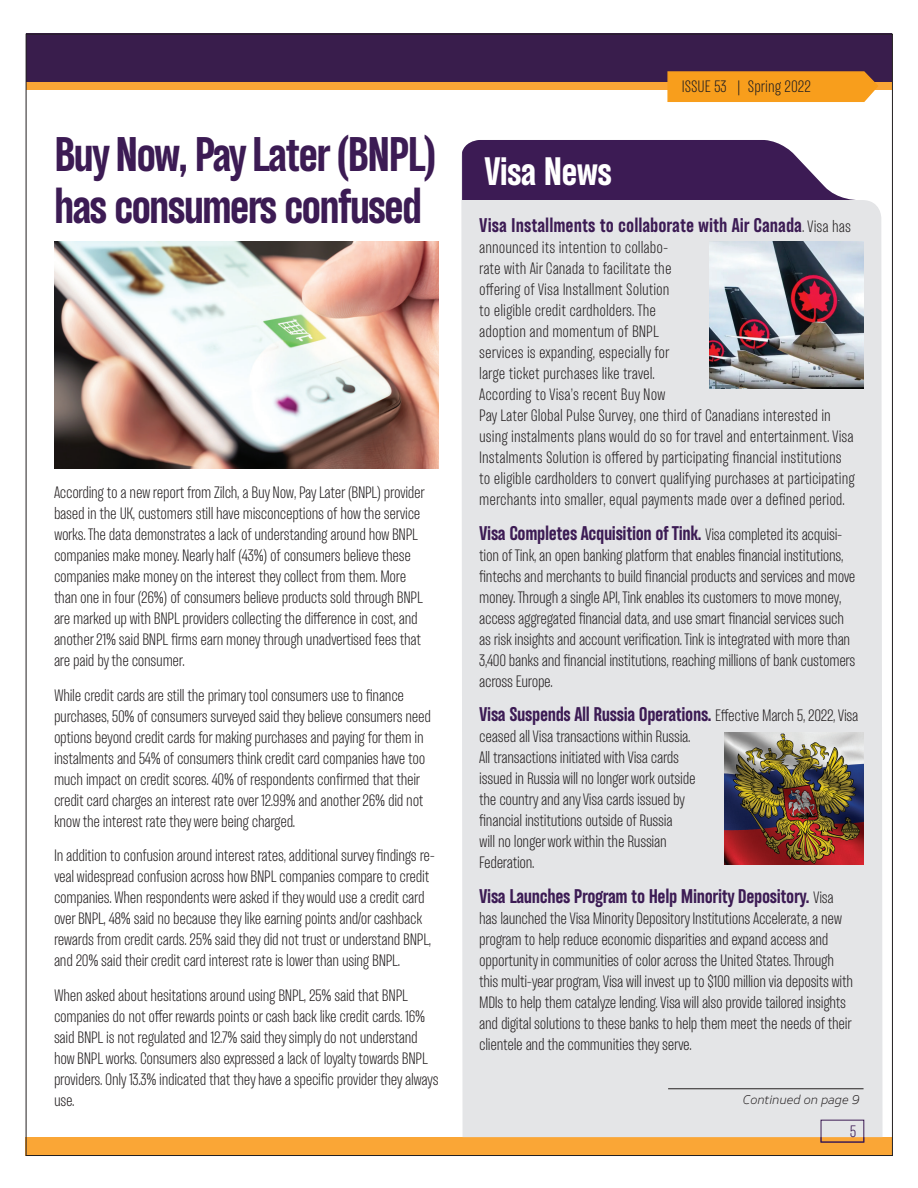
<style>
.page{position:relative;width:918px;height:1188px;background:#fff}
.page>*{position:absolute;margin:0;border:0;box-sizing:border-box;transform-origin:0 0}
.t1{font:700 44.1px/52.9px "TT Backwards Sans";letter-spacing:-.045em;color:#3c1b54}
.t2{font:700 36px "TT Backwards Sans";letter-spacing:-.025em;color:#fff}
.t3{font:700 18px "TT Backwards Sans";letter-spacing:-.02em;color:#3c1b54}
.t4{font:700 18px "TT Backwards Sans";color:#3c1b54}
.t5{font:300 15px/21px "TT Backwards Sans";letter-spacing:-.02em;color:#231f20}
.t6{font:300 15px/21px "TT Backwards Sans";color:#231f20}
.t7{font:300 15px "TT Backwards Sans";color:#3c1b54}
.t8{font:italic 300 12px "TT Severs";color:#231f20}
.s1{font-weight:300;font-size:15px;color:#231f20}
</style>
<div class="page">
<div style="left:26px;top:1137px;width:866px;height:19px;background:#faa636"></div>
<div style="left:26px;top:34px;width:866px;height:56px;background:#faa636"></div>
<div style="left:27px;top:33px;width:865px;height:49px;background:#391d4c"></div>
<div style="left:667px;top:71px;width:211px;height:31px;background:#f89e1c"></div>
<div style="left:461px;top:154px;width:422px;height:983px;background:#e4e5e7"></div>
<svg style="left:462px;top:140px;width:420px;height:60px;fill:#3c1b54"></svg>
<hr style="left:668px;top:1089px;width:196px;height:1px;background:#231f20">
<img style="left:710px;top:242px;width:154px;height:147px">
<img style="left:725px;top:732px;width:139px;height:133px">
<img style="left:54px;top:242px;width:385px;height:226px">
<h1 class="t1" style="left:54px;top:128px;width:385px">Buy Now, Pay Later (BNPL) has consumers confused</h1>
<p class="t5" style="left:54px;top:483px;width:372px">According to a new report from Zilch, a Buy Now, Pay Later (BNPL) provider based in the UK, customers still have misconceptions of how the service works. The data demonstrates a lack of understanding around how BNPL companies make money. Nearly half (43%) of consumers believe these companies make money on the interest they collect from them. More than one in four (26%) of consumers believe products sold through BNPL are marked up with BNPL providers collecting the difference in cost, and another 21% said BNPL firms earn money through unadvertised fees that are paid by the consumer.</p>
<p class="t5" style="left:54px;top:685px;width:379px">While credit cards are still the primary tool consumers use to finance purchases, 50% of consumers surveyed said they believe consumers need options beyond credit cards for making purchases and paying for them in instalments and 54% of consumers think credit card companies have too much impact on credit scores. 40% of respondents confirmed that their credit card charges an interest rate over 12.99% and another 26% did not know the interest rate they were being charged.</p>
<p class="t5" style="left:54px;top:846px;width:383px">In addition to confusion around interest rates, additional survey findings re&shy;veal widespread confusion across how BNPL companies compare to credit companies. When respondents were asked if they would use a credit card over BNPL, 48% said no because they like earning points and/or cashback rewards from credit cards. 25% said they did not trust or understand BNPL, and 20% said their credit card interest rate is lower than using BNPL.</p>
<p class="t5" style="left:54px;top:985px;width:386px">When asked about hesitations around using BNPL, 25% said that BNPL companies do not offer rewards points or cash back like credit cards. 16% said BNPL is not regulated and 12.7% said they simply do not understand how BNPL works. Consumers also expressed a lack of loyalty towards BNPL providers. Only 13.3% indicated that they have a specific provider they always use.</p>
<h2 class="t2" style="left:484px;top:148px;width:130px">Visa News</h2>
<p class="t6" style="left:682px;top:76px;width:131px">ISSUE 53 | Spring 2022</p>
<p class="t4" style="left:479px;top:214px;width:373px">Visa Installments to collaborate with Air Canada<span class="s1">. Visa has</span></p>
<p class="t6" style="left:479px;top:237px;width:377px">announced its intention to collabo-<br>rate with Air Canada to facilitate the<br>offering of Visa Installment Solution<br>to eligible credit cardholders. The<br>adoption and momentum of BNPL<br>services is expanding, especially for<br>large ticket purchases like travel.<br>According to Visa’s recent Buy Now<br>Pay Later Global Pulse Survey, one third of Canadians interested in using instalments plans would do so for travel and entertainment. Visa Instalments Solution is offered by participating financial institutions to eligible cardholders to convert qualifying purchases at participating merchants into smaller, equal payments made over a defined period.</p>
<p class="t3" style="left:479px;top:521px;width:365px">Visa Completes Acquisition of Tink. <span class="s1">Visa completed its acquisi-</span></p>
<p class="t5" style="left:479px;top:545px;width:378px">tion of Tink, an open banking platform that enables financial institutions, fintechs and merchants to build financial products and services and move money. Through a single API, Tink enables its customers to move money, access aggregated financial data, and use smart financial services such as risk insights and account verification. Tink is integrated with more than 3,400 banks and financial institutions, reaching millions of bank customers across Europe.</p>
<p class="t3" style="left:479px;top:703px;width:381px">Visa Suspends All Russia Operations. <span class="s1">Effective March 5, 2022, Visa</span></p>
<p class="t5" style="left:479px;top:726px;width:218px">ceased all Visa transactions within Russia.<br>All transactions initiated with Visa cards issued in Russia will no longer work outside the country and any Visa cards issued by financial institutions outside of Russia<br>will no longer work within the Russian Federation.</p>
<p class="t3" style="left:479px;top:884px;width:356px">Visa Launches Program to Help Minority Depository. <span class="s1">Visa</span></p>
<p class="t5" style="left:479px;top:908px;width:375px">has launched the Visa Minority Depository Institutions Accelerate, a new program to help reduce economic disparities and expand access and opportunity in communities of color across the United States. Through this multi-year program, Visa will invest up to $100 million via deposits with MDIs to help them catalyze lending. Visa will also provide tailored insights and digital solutions to these banks to help them meet the needs of their clientele and the communities they serve.</p>
<p class="t8" style="left:743px;top:1092px;width:118px">Continued on page 9</p>
<p class="t7" style="left:850px;top:1122px;width:8px">5</p>
</div>
